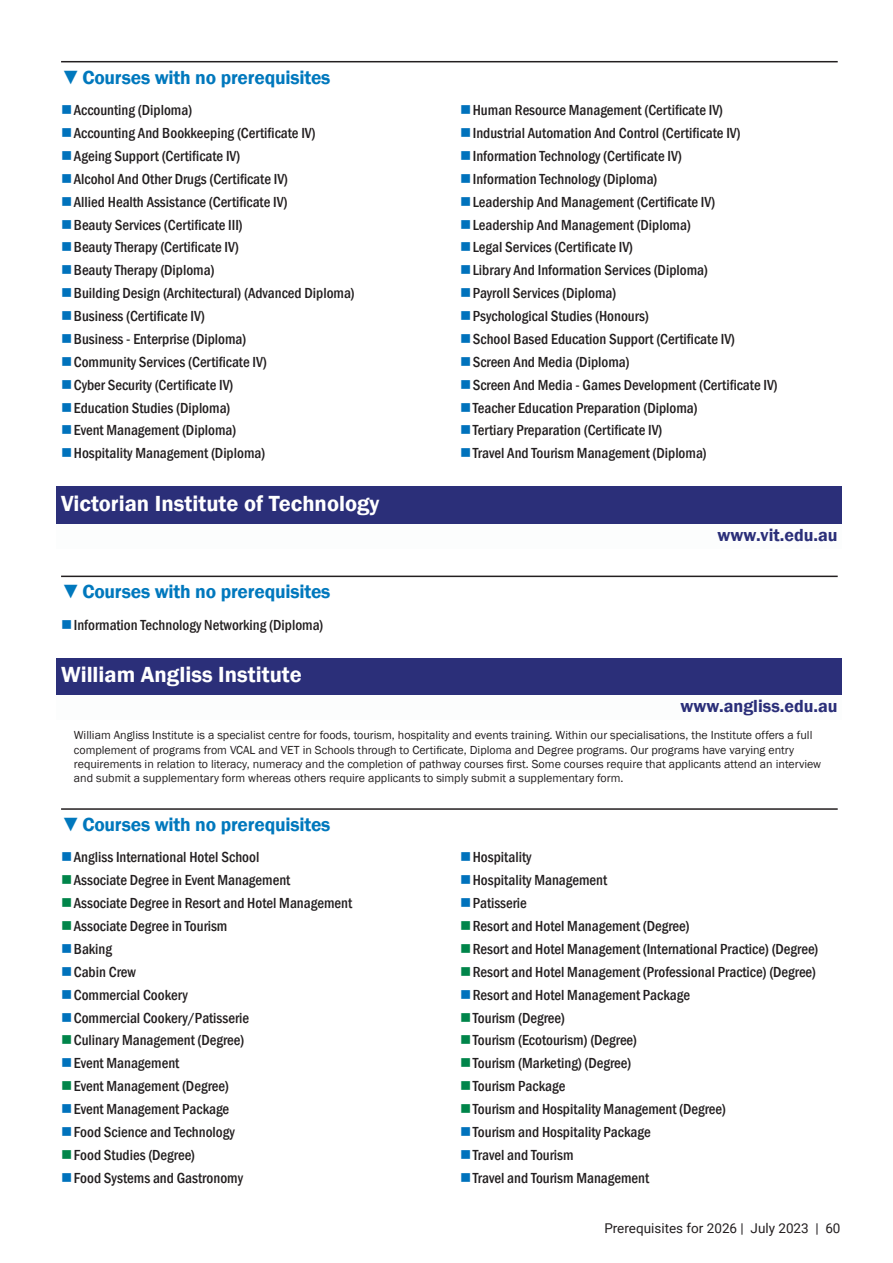
<style>
.page{position:relative;width:893px;height:1263px;background:#fff}
.page>*{position:absolute;margin:0;border:0;box-sizing:border-box;transform-origin:0 0}
.Institutions_Header{font:600 22.5px "Franklin Gothic";color:#fff}
.t1{font:600 19.5px "Franklin Gothic";letter-spacing:-.01em;color:#0178bd}
.Institutions_Website{font:600 18px "Franklin Gothic";color:#2b2f79}
.t2{font:500 condensed 15px "Franklin Gothic";color:#231f20}
.t3{font:13.5px "Roboto";color:#231f20}
.Institutions_Description{font:12px/14.2px "Franklin Gothic";color:#231f20}
.s1{font-stretch:condensed}
</style>
<div class="page">
<hr style="left:61px;top:61px;width:777px;height:1px;background:#231f20">
<div style="left:57px;top:487px;width:785px;height:37px;background:#2b2f79"></div>
<hr style="left:61px;top:576px;width:777px;height:1px;background:#231f20">
<div style="left:57px;top:658px;width:785px;height:37px;background:#2b2f79"></div>
<hr style="left:61px;top:808px;width:777px;height:2px;background:#231f20">
<p class="t1" style="left:61px;top:65px;width:271px"><span class="s1">▼</span>Courses with no prerequisites</p>
<p class="t2" style="left:74px;top:100px;width:120px">Accounting (Diploma)</p>
<p class="t2" style="left:74px;top:123px;width:243px">Accounting And Bookkeeping (Certificate IV)</p>
<p class="t2" style="left:74px;top:146px;width:168px">Ageing Support (Certificate IV)</p>
<p class="t2" style="left:74px;top:169px;width:216px">Alcohol And Other Drugs (Certificate IV)</p>
<p class="t2" style="left:74px;top:192px;width:215px">Allied Health Assistance (Certificate IV)</p>
<p class="t2" style="left:74px;top:215px;width:170px">Beauty Services (Certificate III)</p>
<p class="t2" style="left:74px;top:238px;width:167px">Beauty Therapy (Certificate IV)</p>
<p class="t2" style="left:74px;top:260px;width:142px">Beauty Therapy (Diploma)</p>
<p class="t2" style="left:74px;top:283px;width:282px">Building Design (Architectural) (Advanced Diploma)</p>
<p class="t2" style="left:74px;top:306px;width:132px">Business (Certificate IV)</p>
<p class="t2" style="left:74px;top:329px;width:174px">Business - Enterprise (Diploma)</p>
<p class="t2" style="left:74px;top:352px;width:194px">Community Services (Certificate IV)</p>
<p class="t2" style="left:74px;top:375px;width:161px">Cyber Security (Certificate IV)</p>
<p class="t2" style="left:74px;top:398px;width:158px">Education Studies (Diploma)</p>
<p class="t2" style="left:74px;top:421px;width:164px">Event Management (Diploma)</p>
<p class="t2" style="left:74px;top:443px;width:193px">Hospitality Management (Diploma)</p>
<p class="Institutions_Header" style="left:61px;top:489px;width:320px">Victorian Institute of Technology</p>
<p class="t1" style="left:61px;top:580px;width:271px"><span class="s1">▼</span>Courses with no prerequisites</p>
<p class="t2" style="left:74px;top:615px;width:251px">Information Technology Networking (Diploma)</p>
<p class="Institutions_Header" style="left:61px;top:661px;width:242px">William Angliss Institute</p>
<p class="t2" style="left:473px;top:100px;width:252px">Human Resource Management (Certificate IV)</p>
<p class="t2" style="left:473px;top:123px;width:269px">Industrial Automation And Control (Certificate IV)</p>
<p class="t2" style="left:473px;top:146px;width:211px">Information Technology (Certificate IV)</p>
<p class="t2" style="left:473px;top:169px;width:186px">Information Technology (Diploma)</p>
<p class="t2" style="left:473px;top:192px;width:244px">Leadership And Management (Certificate IV)</p>
<p class="t2" style="left:473px;top:215px;width:220px">Leadership And Management (Diploma)</p>
<p class="t2" style="left:473px;top:238px;width:162px">Legal Services (Certificate IV)</p>
<p class="t2" style="left:473px;top:260px;width:237px">Library And Information Services (Diploma)</p>
<p class="t2" style="left:473px;top:283px;width:145px">Payroll Services (Diploma)</p>
<p class="t2" style="left:473px;top:306px;width:178px">Psychological Studies (Honours)</p>
<p class="t2" style="left:473px;top:329px;width:264px">School Based Education Support (Certificate IV)</p>
<p class="t2" style="left:473px;top:352px;width:158px">Screen And Media (Diploma)</p>
<p class="t2" style="left:473px;top:375px;width:306px">Screen And Media - Games Development (Certificate IV)</p>
<p class="t2" style="left:473px;top:398px;width:226px">Teacher Education Preparation (Diploma)</p>
<p class="t2" style="left:473px;top:421px;width:191px">Tertiary Preparation (Certificate IV)</p>
<p class="t2" style="left:473px;top:443px;width:235px">Travel And Tourism Management (Diploma)</p>
<p class="Institutions_Website" style="left:717px;top:524px;width:122px">www.vit.edu.au</p>
<p class="Institutions_Website" style="left:680px;top:695px;width:159px">www.angliss.edu.au</p>
<p class="Institutions_Description" style="left:74px;top:728px;width:749px">William Angliss Institute is a specialist centre for foods, tourism, hospitality and events training. Within our specialisations, the Institute offers a full complement of programs from VCAL and VET in Schools through to Certificate, Diploma and Degree programs. Our programs have varying entry requirements in relation to literacy, numeracy and the completion of pathway courses first. Some courses require that applicants attend an interview and submit a supplementary form whereas others require applicants to simply submit a supplementary form.</p>
<p class="t1" style="left:61px;top:812px;width:271px"><span class="s1">▼</span>Courses with no prerequisites</p>
<p class="t2" style="left:74px;top:847px;width:187px">Angliss International Hotel School</p>
<p class="t2" style="left:74px;top:870px;width:218px">Associate Degree in Event Management</p>
<p class="t2" style="left:74px;top:893px;width:280px">Associate Degree in Resort and Hotel Management</p>
<p class="t2" style="left:74px;top:916px;width:155px">Associate Degree in Tourism</p>
<p class="t2" style="left:74px;top:939px;width:40px">Baking</p>
<p class="t2" style="left:74px;top:962px;width:64px">Cabin Crew</p>
<p class="t2" style="left:74px;top:985px;width:115px">Commercial Cookery</p>
<p class="t2" style="left:74px;top:1008px;width:177px">Commercial Cookery/Patisserie</p>
<p class="t2" style="left:74px;top:1031px;width:172px">Culinary Management (Degree)</p>
<p class="t2" style="left:74px;top:1053px;width:107px">Event Management</p>
<p class="t2" style="left:74px;top:1076px;width:157px">Event Management (Degree)</p>
<p class="t2" style="left:74px;top:1099px;width:157px">Event Management Package</p>
<p class="t2" style="left:74px;top:1122px;width:163px">Food Science and Technology</p>
<p class="t2" style="left:74px;top:1145px;width:123px">Food Studies (Degree)</p>
<p class="t2" style="left:74px;top:1168px;width:171px">Food Systems and Gastronomy</p>
<p class="t2" style="left:473px;top:847px;width:60px">Hospitality</p>
<p class="t2" style="left:473px;top:870px;width:136px">Hospitality Management</p>
<p class="t2" style="left:473px;top:893px;width:56px">Patisserie</p>
<p class="t2" style="left:473px;top:916px;width:218px">Resort and Hotel Management (Degree)</p>
<p class="t2" style="left:473px;top:939px;width:347px">Resort and Hotel Management (International Practice) (Degree)</p>
<p class="t2" style="left:473px;top:962px;width:345px">Resort and Hotel Management (Professional Practice) (Degree)</p>
<p class="t2" style="left:473px;top:985px;width:219px">Resort and Hotel Management Package</p>
<p class="t2" style="left:473px;top:1008px;width:94px">Tourism (Degree)</p>
<p class="t2" style="left:473px;top:1031px;width:166px">Tourism (Ecotourism) (Degree)</p>
<p class="t2" style="left:473px;top:1053px;width:160px">Tourism (Marketing) (Degree)</p>
<p class="t2" style="left:473px;top:1076px;width:94px">Tourism Package</p>
<p class="t2" style="left:473px;top:1099px;width:255px">Tourism and Hospitality Management (Degree)</p>
<p class="t2" style="left:473px;top:1122px;width:179px">Tourism and Hospitality Package</p>
<p class="t2" style="left:473px;top:1145px;width:102px">Travel and Tourism</p>
<p class="t2" style="left:473px;top:1168px;width:178px">Travel and Tourism Management</p>
<p class="t3" style="left:604px;top:1219px;width:238px">Prerequisites for 2026 | July 2023 | 60</p>
</div>
